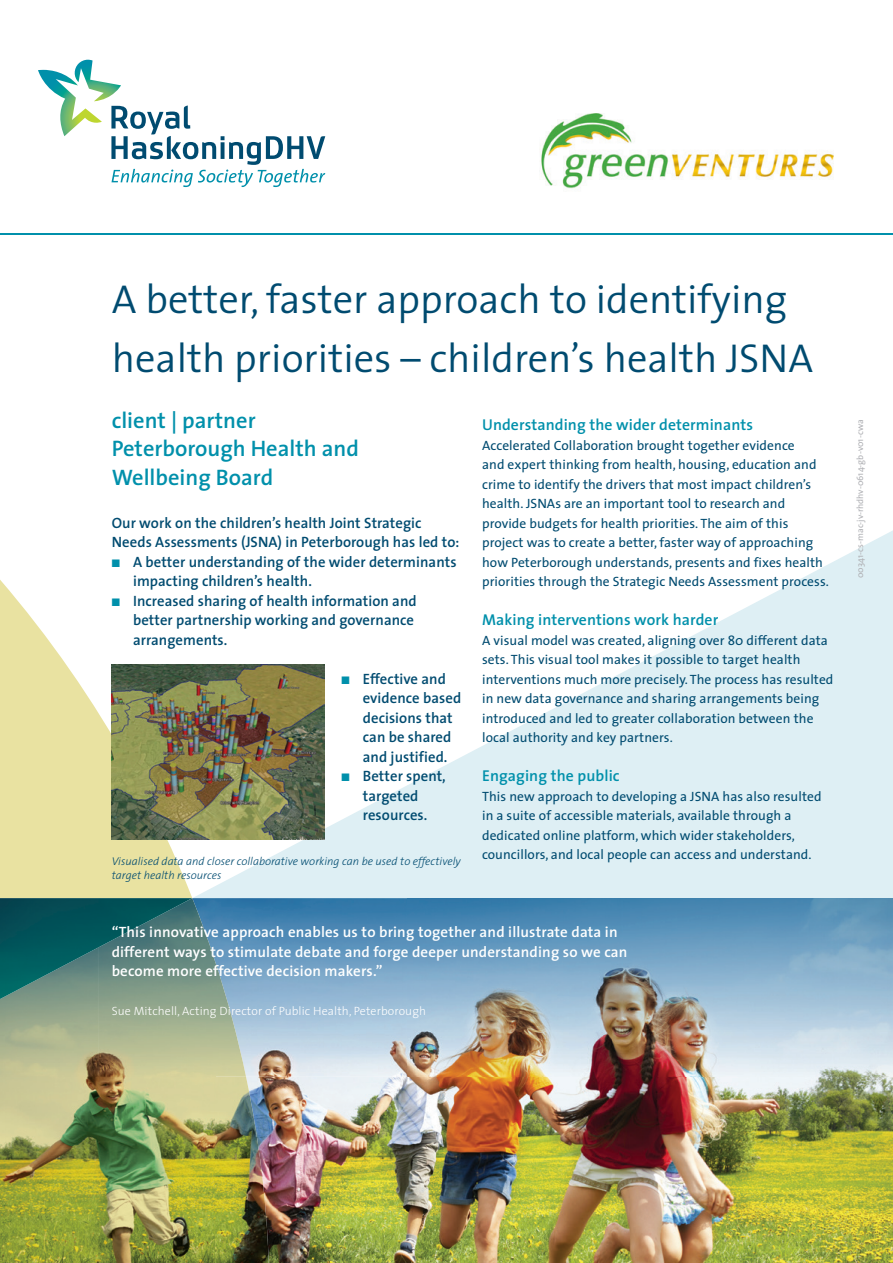
<style>
.page{position:relative;width:893px;height:1263px;background:#fff}
.page>*{position:absolute;margin:0;border:0;box-sizing:border-box;transform-origin:0 0}
.t1{font:300 40.5px/58.5px "The Sans";color:#004b70}
.t2{font:600 22.5px/28.5px "The Sans";color:#0090ab}
.t3{font:600 15.75px "The Sans";letter-spacing:.005em;color:#0090ab}
.t4{font:600 15px/19.5px "The Sans";letter-spacing:.005em;color:#004b70}
.t5{font:600 15px/19.5px "The Sans";letter-spacing:.01em;color:#fff}
.t6{font:13.5px/19.5px "The Sans";letter-spacing:.005em;color:#004b70}
.t7{font:300 12px "The Sans";letter-spacing:.01em;color:#fff}
.t8{font:italic 300 11.25px/13.5px "The Sans";color:#004b70}
.t9{font:9px "The Sans";color:#afb0b4}
.s1{color:#0090ab}
</style>
<div class="page">
<img style="left:269px;top:1077px;width:624px;height:186px">
<svg style="left:193px;top:530px;width:700px;height:368px;fill:#deeff4"></svg>
<svg style="left:0;top:580px;width:192px;height:318px;fill:#e9e2a1"></svg>
<img style="left:0;top:1077px;width:269px;height:186px">
<img style="left:246px;top:898px;width:647px;height:179px">
<img style="left:98px;top:898px;width:148px;height:179px">
<img style="left:0;top:999px;width:98px;height:78px">
<img style="left:0;top:898px;width:192px;height:101px">
<svg style="left:38px;top:60px;width:287px;height:127px"></svg>
<img style="left:541px;top:113px;width:293px;height:76px">
<hr style="left:0;top:233px;width:893px;height:2px;background:#0090ab">
<img style="left:112px;top:664px;width:212px;height:176px">
<h1 class="t1" style="left:112px;top:270px;width:703px">A better, faster approach to identifying health priorities – children’s health JSNA</h1>
<h2 class="t2" style="left:112px;top:406px;width:249px">client | partner<br>Peterborough Health and<br>Wellbeing Board</h2>
<p class="t3" style="left:482px;top:415px;width:272px">Understanding the wider determinants</p>
<p class="t6" style="left:482px;top:435px;width:348px">Accelerated Collaboration brought together evidence<br>and expert thinking from health, housing, education and crime to identify the drivers that most impact children’s health. JSNAs are an important tool to research and provide budgets for health priorities. The aim of this project was to create a better, faster way of approaching how Peterborough understands, presents and fixes health priorities through the Strategic Needs Assessment process.</p>
<p class="t3" style="left:482px;top:610px;width:238px">Making interventions work harder</p>
<p class="t6" style="left:482px;top:630px;width:353px">A visual model was created, aligning over 80 different data sets. This visual tool makes it possible to target health interventions much more precisely. The process has resulted in new data governance and sharing arrangements being introduced and led to greater collaboration between the local authority and key partners.</p>
<p class="t3" style="left:482px;top:766px;width:139px">Engaging the public</p>
<p class="t6" style="left:482px;top:786px;width:341px">This new approach to developing a JSNA has also resulted in a suite of accessible materials, available through a dedicated online platform, which wider stakeholders, councillors, and local people can access and understand.</p>
<p class="t4" style="left:112px;top:513px;width:349px">Our work on the children’s health Joint Strategic<br>Needs Assessments (JSNA) in Peterborough has led to:</p>
<p class="t4" style="left:133px;top:552px;width:325px;text-indent:-21px"><span class="s1">■</span> A better understanding of the wider determinants impacting children’s health.</p>
<p class="t4" style="left:133px;top:591px;width:285px;text-indent:-21px"><span class="s1">■</span> Increased sharing of health information and better partnership working and governance arrangements.</p>
<p class="t4" style="left:363px;top:669px;width:100px;text-indent:-21px"><span class="s1">■</span> Effective and evidence based decisions that can be shared and justified.</p>
<p class="t4" style="left:342px;top:766px;width:106px;text-align:center"><span class="s1">■</span> Better spent, targeted resources.</p>
<p class="t8" style="left:112px;top:855px;width:351px">Visualised data and closer collaborative working can be used to effectively target health resources</p>
<p class="t5" style="left:112px;top:922px;width:517px">“This innovative approach enables us to bring together and illustrate data in different ways to stimulate debate and forge deeper understanding so we can become more effective decision makers.”</p>
<p class="t7" style="left:112px;top:1003px;width:316px">Sue Mitchell, Acting Director of Public Health, Peterborough</p>
<p class="t9" style="left:854px;top:578px;width:160px;rotate:-90deg">00341-cs-mac-jv-rhdhv-0614-gb-v01-cwa</p>
</div>
